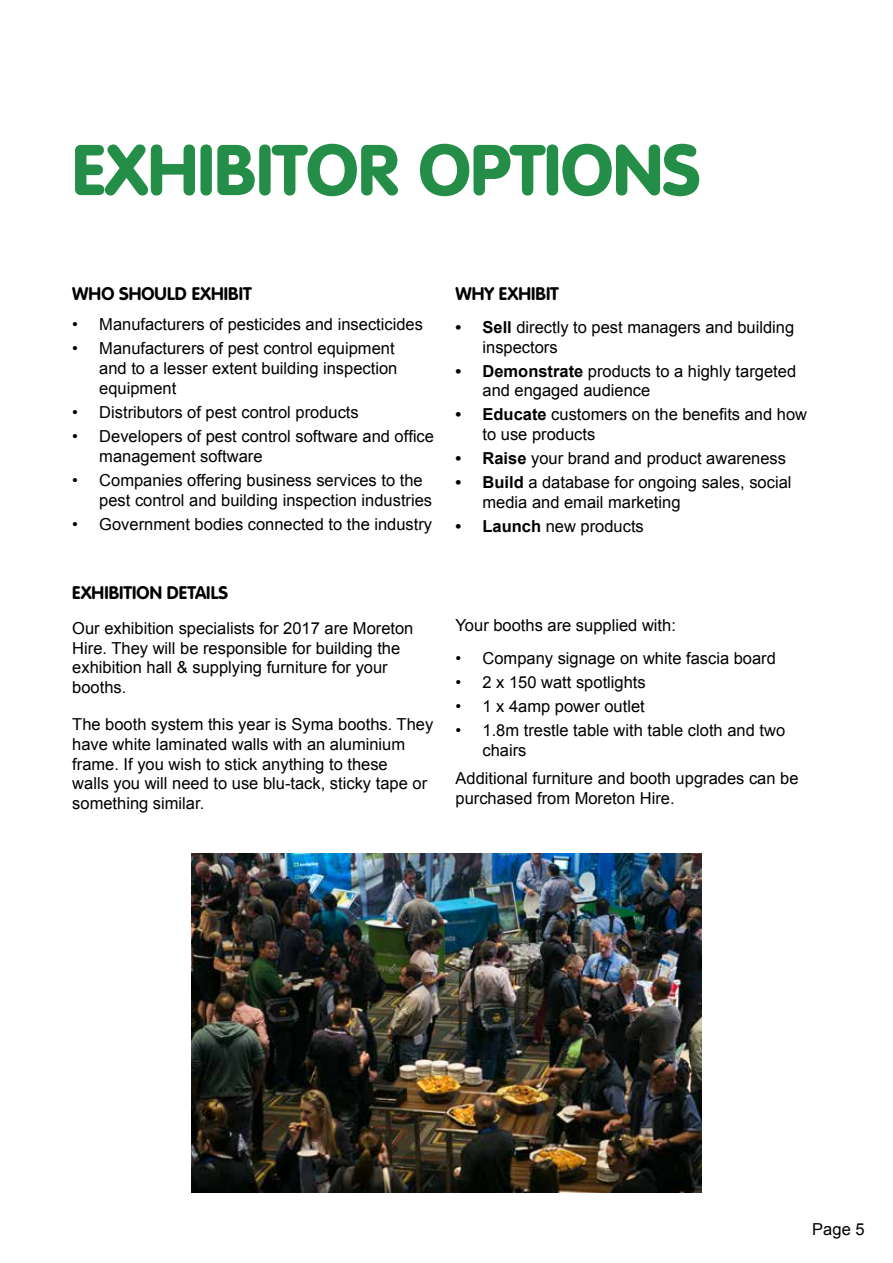
<style>
.page{position:relative;width:893px;height:1263px;background:#fff}
.page>*{position:absolute;margin:0;border:0;box-sizing:border-box;transform-origin:0 0}
.t1{font:900 70.5px "VAG Rounded Std";color:#248e48}
.t2{font:700 18px "VAG Rounded Std";letter-spacing:.005em;color:#000}
.t3{font:16.5px/19.8px "Arial";color:#000}
.s1{font-weight:700}
</style>
<div class="page">
<img style="left:192px;top:853px;width:509px;height:340px">
<h1 class="t1" style="left:72px;top:128px;width:630px">EXHIBITOR OPTIONS</h1>
<p class="t2" style="left:72px;top:283px;width:181px">WHO SHOULD EXHIBIT</p>
<p class="t3" style="left:72px;top:315px;width:352px">• Manufacturers of pesticides and insecticides</p>
<p class="t3" style="left:99px;top:339px;width:300px;text-indent:-27px">• Manufacturers of pest control equipment and to a lesser extent building inspection equipment</p>
<p class="t3" style="left:72px;top:402px;width:288px">• Distributors of pest control products</p>
<p class="t3" style="left:99px;top:426px;width:336px;text-indent:-27px">• Developers of pest control software and office management software</p>
<p class="t3" style="left:99px;top:470px;width:334px;text-indent:-27px">• Companies offering business services to the pest control and building inspection industries</p>
<p class="t3" style="left:72px;top:514px;width:361px">• Government bodies connected to the industry</p>
<p class="t2" style="left:72px;top:582px;width:158px">EXHIBITION DETAILS</p>
<p class="t3" style="left:72px;top:618px;width:343px">Our exhibition specialists for 2017 are Moreton Hire. They will be responsible for building the exhibition hall &amp; supplying furniture for your booths.</p>
<p class="t3" style="left:72px;top:714px;width:363px">The booth system this year is Syma booths. They have white laminated walls with an aluminium frame. If you wish to stick anything to these<br>walls you will need to use blu-tack, sticky tape or something similar.</p>
<p class="t2" style="left:455px;top:283px;width:105px">WHY EXHIBIT</p>
<p class="t3" style="left:482px;top:317px;width:313px;text-indent:-27px"><span class="s1">• Sell</span> directly to pest managers and building inspectors</p>
<p class="t3" style="left:482px;top:361px;width:315px;text-indent:-27px"><span class="s1">• Demonstrate</span> products to a highly targeted and engaged audience</p>
<p class="t3" style="left:482px;top:405px;width:326px;text-indent:-27px"><span class="s1">• Educate</span> customers on the benefits and how to use products</p>
<p class="t3" style="left:455px;top:449px;width:332px"><span class="s1">• Raise</span> your brand and product awareness</p>
<p class="t3" style="left:482px;top:473px;width:311px;text-indent:-27px"><span class="s1">• Build</span> a database for ongoing sales, social media and email marketing</p>
<p class="t3" style="left:455px;top:517px;width:190px"><span class="s1">• Launch</span> new products</p>
<p class="t3" style="left:455px;top:616px;width:222px">Your booths are supplied with:</p>
<p class="t3" style="left:455px;top:648px;width:322px">• Company signage on white fascia board</p>
<p class="t3" style="left:455px;top:672px;width:192px">• 2 x 150 watt spotlights</p>
<p class="t3" style="left:455px;top:696px;width:191px">• 1 x 4amp power outlet</p>
<p class="t3" style="left:482px;top:720px;width:304px;text-indent:-27px">• 1.8m trestle table with table cloth and two chairs</p>
<p class="t3" style="left:455px;top:768px;width:345px">Additional furniture and booth upgrades can be purchased from Moreton Hire.</p>
<p class="t3" style="left:812px;top:1219px;width:54px">Page 5</p>
</div>
